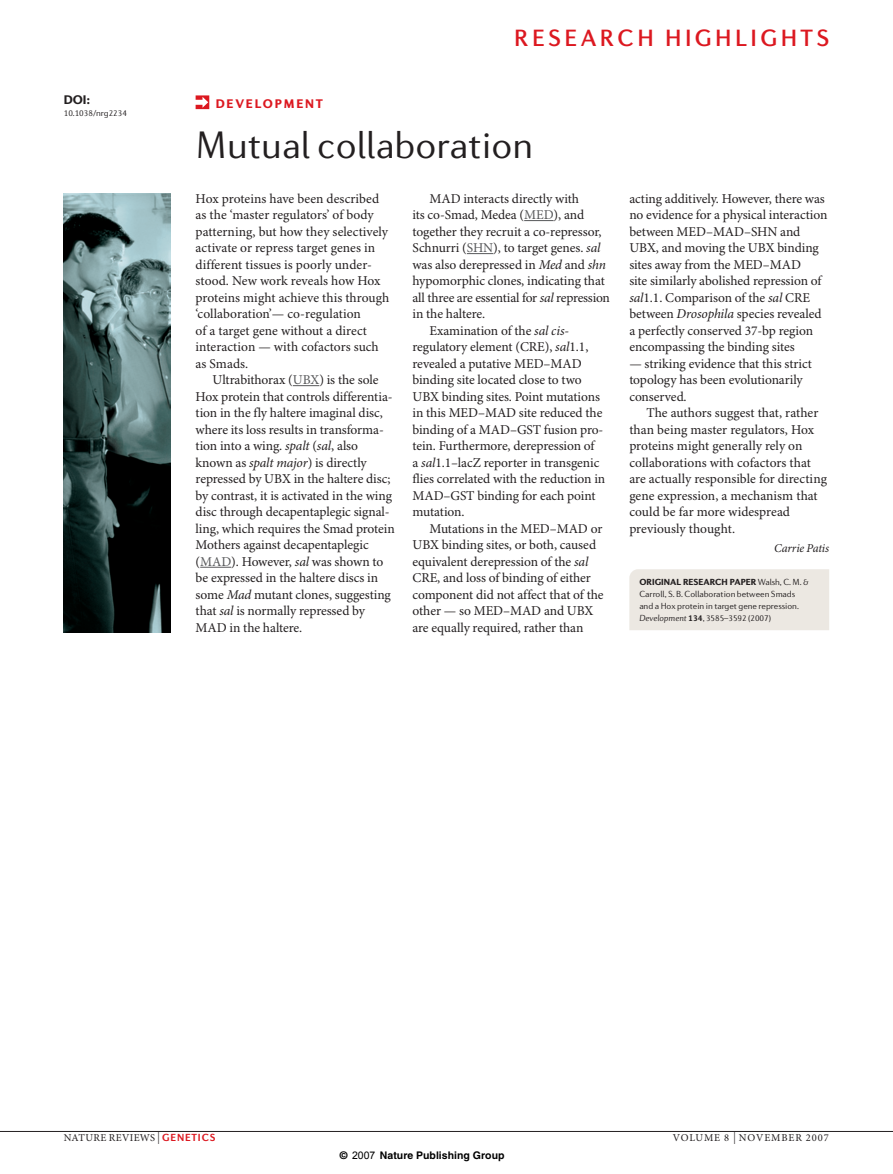
<style>
.page{position:relative;width:893px;height:1174px;background:#fff}
.page>*{position:absolute;margin:0;border:0;box-sizing:border-box;transform-origin:0 0}
.t1{font:300 39px "Diverda Sans LT Std";color:#231f20}
.t2{font:500 24px "Diverda Sans LT Std";letter-spacing:.14em;color:#dc1820}
.t3{font:13.5px/16.5px "Minion Pro";letter-spacing:-.005em;color:#231f20}
.t4{font:900 12.75px "Diverda Sans LT Std";color:#dc1820}
.t5{font:900 12.75px "Diverda Sans LT Std";color:#231f20}
.t6{font:italic 12px "Minion Pro";letter-spacing:-.01em;color:#231f20}
.t7{font:10.5px "Minion Pro";letter-spacing:.085em;color:#231f20}
.t8{font:700 10.5px "Helvetica";color:#000}
.t9{font:700 10.5px "Diverda Sans LT Std";letter-spacing:.075em;color:#dc1820}
.t10{font:300 9px/12px "Diverda Sans LT Std";letter-spacing:-.005em;color:#231f20}
.s1{color:#57585a}
.s2{font-style:italic}
.s3{font-weight:900}
.s4{font-weight:700}
.s5{font-family:"Minion Pro";font-weight:400;color:#231f20}
.s6{font-family:"Minion Pro";font-weight:400;font-size:12px;color:#231f20}
.s7{font-size:12px}
.s8{font-family:"Arial";font-weight:400}
</style>
<div class="page">
<img style="left:64px;top:193px;width:107px;height:439px">
<hr style="left:0;top:1131px;width:893px;height:1px;background:#231f20">
<svg style="left:293px;top:385px;width:26px;height:1px"></svg>
<hr style="left:200px;top:567px;width:31px;height:1px;background:#57585a">
<hr style="left:524px;top:220px;width:30px;height:1px;background:#57585a">
<svg style="left:467px;top:253px;width:26px;height:1px"></svg>
<div style="left:629px;top:569px;width:200px;height:61px;background:#ece8e2"></div>
<svg style="left:196px;top:95px;width:13px;height:14px"></svg>
<p class="t5" style="left:64px;top:92px;width:28px">DOI:</p>
<p class="t10" style="left:64px;top:106px;width:65px">10.1038/nrg2234</p>
<h2 class="t2" style="left:514px;top:24px;width:316px">RESEARCH HIGHLIGHTS</h2>
<p class="t4" style="left:216px;top:96px;width:40px">DEVELOP</p>
<p class="t4" style="left:284px;top:96px;width:41px">MENT</p>
<h1 class="t1" style="left:196px;top:122px;width:339px">Mutual collaboration</h1>
<p class="t3" style="left:196px;top:191px;width:195px">Hox proteins have been described as the ‘master regulators’ of body patterning, but how they selectively activate or repress target genes in different tissues is poorly under&shy;stood. New work reveals how Hox proteins might achieve this through ‘collaboration’— co-regulation<br>of a target gene without a direct interaction — with cofactors such as Smads.</p>
<p class="t3" style="left:196px;top:372px;width:201px;text-indent:17px">Ultrabithorax (<span class="s1">UBX</span>) is the sole Hox protein that controls differentia&shy;tion in the fly haltere imaginal disc, where its loss results in transforma&shy;tion into a wing. <span class="s2">spalt</span> (<span class="s2">sal</span>, also known as <span class="s2">spalt major</span>) is directly repressed by UBX in the haltere disc; by contrast, it is activated in the wing disc through decapentaplegic signal&shy;ling, which requires the Smad protein Mothers against decapentaplegic (<span class="s1">MAD</span>). However, <span class="s2">sal</span> was shown to be expressed in the haltere discs in some <span class="s2">Mad</span> mutant clones, suggesting that <span class="s2">sal</span> is normally repressed by MAD in the haltere.</p>
<p class="t3" style="left:429px;top:191px;width:151px">MAD interacts directly with</p>
<p class="t3" style="left:412px;top:207px;width:173px">its co-Smad, Medea (<span class="s1">MED</span>), and</p>
<p class="t3" style="left:412px;top:224px;width:191px">together they recruit a co-repressor,</p>
<p class="t3" style="left:412px;top:240px;width:190px">Schnurri (<span class="s1">SHN</span>), to target genes. <span class="s2">sal</span></p>
<p class="t3" style="left:412px;top:257px;width:195px">was also derepressed in <span class="s2">Med</span> and <span class="s2">shn</span></p>
<p class="t3" style="left:412px;top:273px;width:194px">hypomorphic clones, indicating that</p>
<p class="t3" style="left:412px;top:290px;width:199px">all three are essential for <span class="s2">sal</span> repression</p>
<p class="t3" style="left:412px;top:306px;width:74px">in the haltere.</p>
<p class="t3" style="left:429px;top:323px;width:141px">Examination of the <span class="s2">sal cis</span>-</p>
<p class="t3" style="left:412px;top:339px;width:177px">regulatory element (CRE), <span class="s2">sal</span>1.1,</p>
<p class="t3" style="left:412px;top:356px;width:171px">revealed a putative MED–MAD</p>
<p class="t3" style="left:412px;top:372px;width:171px">binding site located close to two</p>
<p class="t3" style="left:412px;top:389px;width:189px">UBX binding sites. Point mutations</p>
<p class="t3" style="left:412px;top:405px;width:191px">in this MED–MAD site reduced the</p>
<p class="t3" style="left:412px;top:422px;width:192px">binding of a MAD–GST fusion pro-</p>
<p class="t3" style="left:412px;top:438px;width:184px">tein. Furthermore, derepression of</p>
<p class="t3" style="left:412px;top:455px;width:188px">a <span class="s2">sal</span>1.1<span class="s2">–</span>lacZ reporter in transgenic</p>
<p class="t3" style="left:412px;top:471px;width:194px">flies correlated with the reduction in</p>
<p class="t3" style="left:412px;top:488px;width:185px">MAD–GST binding for each point</p>
<p class="t3" style="left:412px;top:504px;width:54px">mutation.</p>
<p class="t3" style="left:429px;top:521px;width:174px">Mutations in the MED–MAD or</p>
<p class="t3" style="left:412px;top:537px;width:185px">UBX binding sites, or both, caused</p>
<p class="t3" style="left:412px;top:554px;width:177px">equivalent derepression of the <span class="s2">sal</span></p>
<p class="t3" style="left:412px;top:570px;width:180px">CRE, and loss of binding of either</p>
<p class="t3" style="left:412px;top:587px;width:193px">component did not affect that of the</p>
<p class="t3" style="left:412px;top:603px;width:182px">other — so MED–MAD and UBX</p>
<p class="t3" style="left:412px;top:620px;width:172px">are equally required, rather than</p>
<p class="t3" style="left:629px;top:191px;width:200px">acting additively. However, there was no evidence for a physical interaction between MED–MAD–SHN and UBX, and moving the UBX binding sites away from the MED–MAD<br>site similarly abolished repression of <span class="s2">sal</span>1.1. Comparison of the <span class="s2">sal</span> CRE between <span class="s2">Drosophila</span> species revealed a perfectly conserved 37-bp region encompassing the binding sites</p>
<p class="t3" style="left:629px;top:356px;width:184px">— striking evidence that this strict topology has been evolutionarily conserved.</p>
<p class="t3" style="left:629px;top:405px;width:199px;text-indent:17px">The authors suggest that, rather than being master regulators, Hox proteins might generally rely on collaborations with cofactors that are actually responsible for directing gene expression, a mechanism that could be far more widespread previously thought.</p>
<p class="t6" style="left:774px;top:541px;width:56px">Carrie Patis</p>
<p class="t10" style="left:639px;top:576px;width:171px"><span class="s3">ORIGINAL RESEARCH PAPER</span> Walsh, C. M. &amp; Carroll, S. B. Collaboration between Smads and a Hox protein in target gene repression.<br><span class="s2">Development</span> <span class="s4">134</span>, 3585–3592 (2007)</p>
<p class="t7" style="left:64px;top:1131px;width:9px">nature</p>
<p class="t9" style="left:109px;top:1130px;width:108px"><span class="s5">reviews</span> <span class="s6">|</span> GENETICS</p>
<p class="t7" style="left:673px;top:1131px;width:32px">volume</p>
<p class="t7" style="left:724px;top:1131px;width:49px">8 <span class="s7">|</span> november</p>
<p class="t7" style="left:806px;top:1131px;width:24px">2007</p>
<p class="t8" style="left:340px;top:1148px;width:166px">© <span class="s8">2007</span> Nature Publishing Group</p>
</div>
